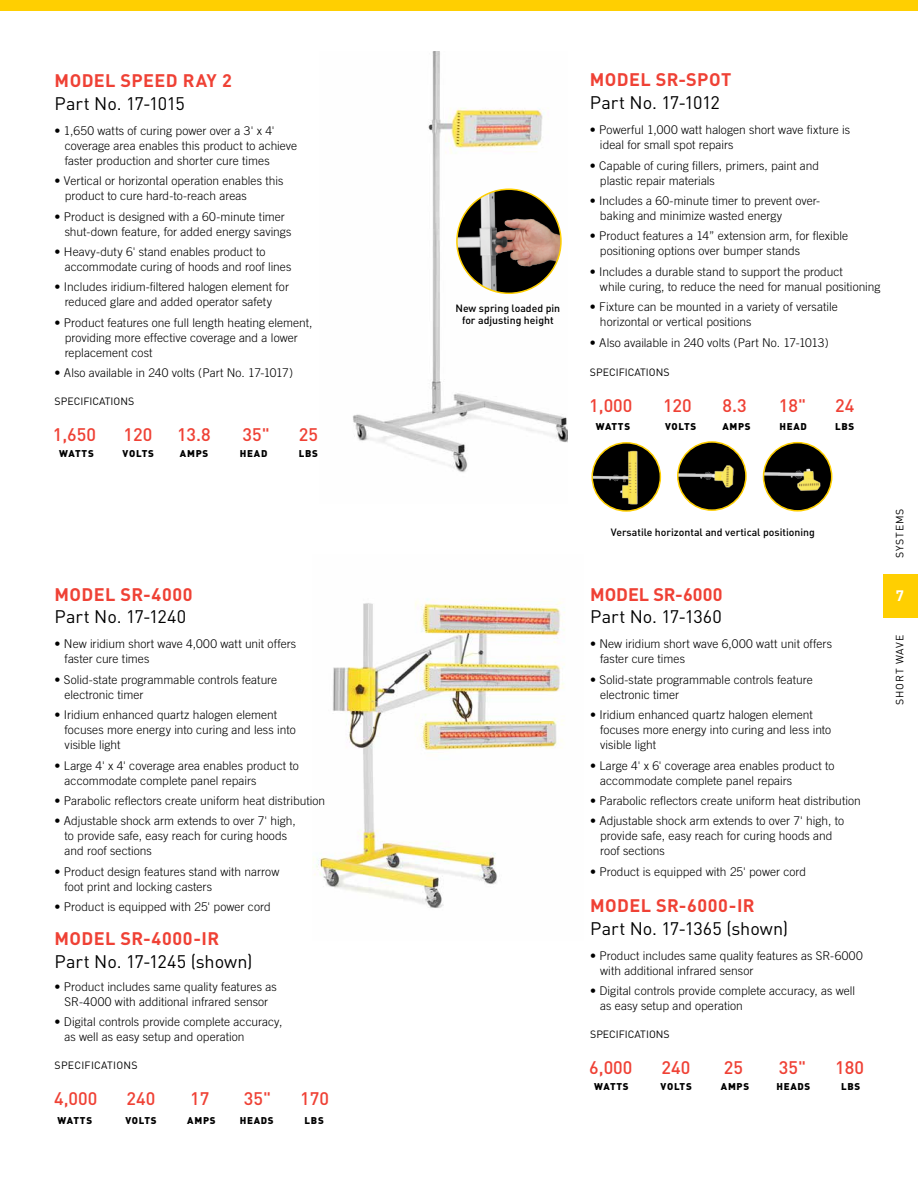
<style>
.page{position:relative;width:918px;height:1188px;background:#fff}
.page>*{position:absolute;margin:0;border:0;box-sizing:border-box;transform-origin:0 0}
.t1{font:18px "DIN";letter-spacing:-.005em;color:#000}
.t2{font:700 18px "DIN";letter-spacing:.02em;color:#ef4135}
.t3{font:500 18px "DIN";color:#ef4135}
.t4{font:700 18px "DIN";color:#ef4135}
.t5{font:700 15px "DIN";color:#fff}
.t6{font:300 12px/15px "Trade Gothic";color:#000}
.t7{font:500 10.5px/12.6px "DIN";color:#000;text-align:center}
.t8{font:10.5px "DIN";color:#000}
.t9{font:10.5px "DIN";letter-spacing:.075em;color:#000}
.t10{font:10.5px "DIN";letter-spacing:.025em;color:#000}
.t11{font:900 9.75px "DIN";letter-spacing:.075em;color:#000}
</style>
<div class="page">
<img style="left:312px;top:598px;width:253px;height:310px">
<img style="left:353px;top:52px;width:215px;height:420px">
<img style="left:457px;top:189px;width:104px;height:104px;border-radius:52px">
<div style="left:456px;top:189px;width:106px;height:105px;border:2px solid #ffcf01;border-radius:50%"></div>
<div style="left:0;top:0;width:918px;height:11px;background:#ffcf01"></div>
<div style="left:883px;top:575px;width:35px;height:43px;background:#ffcf01"></div>
<img style="left:592px;top:443px;width:68px;height:68px;border-radius:34px">
<div style="left:591px;top:442px;width:70px;height:70px;border:2px solid #ffcf01;border-radius:50%"></div>
<img style="left:678px;top:442px;width:68px;height:68px;border-radius:34px">
<div style="left:677px;top:441px;width:70px;height:70px;border:2px solid #ffcf01;border-radius:50%"></div>
<img style="left:764px;top:443px;width:68px;height:68px;border-radius:34px">
<div style="left:763px;top:442px;width:69px;height:70px;border:2px solid #ffcf01;border-radius:50%"></div>
<h1 class="t2" style="left:55px;top:69px;width:179px">MODEL SPEED RAY 2</h1>
<h1 class="t1" style="left:55px;top:92px;width:132px">Part No. 17-1015</h1>
<p class="t6" style="left:65px;top:123px;width:234px;text-indent:-10px">• 1,650 watts of curing power over a 3' x 4' coverage area enables this product to achieve faster production and shorter cure times</p>
<p class="t6" style="left:65px;top:173px;width:220px;text-indent:-10px">• Vertical or horizontal operation enables this product to cure hard-to-reach areas</p>
<p class="t6" style="left:65px;top:209px;width:228px;text-indent:-10px">• Product is designed with a 60-minute timer shut-down feature, for added energy savings</p>
<p class="t6" style="left:65px;top:244px;width:228px;text-indent:-10px">• Heavy-duty 6' stand enables product to accommodate curing of hoods and roof lines</p>
<p class="t6" style="left:55px;top:280px;width:236px;text-align:center">• Includes iridium-filtered halogen element for reduced glare and added operator safety</p>
<p class="t6" style="left:65px;top:315px;width:249px;text-indent:-10px">• Product features one full length heating element, providing more effective coverage and a lower replacement cost</p>
<p class="t6" style="left:55px;top:365px;width:240px">• Also available in 240 volts (Part No. 17-1017)</p>
<p class="t8" style="left:55px;top:394px;width:81px">SPECIFICATIONS</p>
<h1 class="t3" style="left:53px;top:423px;width:45px">1,650</h1>
<p class="t11" style="left:59px;top:447px;width:36px">WATTS</p>
<h1 class="t3" style="left:124px;top:423px;width:30px">120</h1>
<p class="t11" style="left:123px;top:447px;width:33px">VOLTS</p>
<h1 class="t3" style="left:177px;top:423px;width:35px">13.8</h1>
<p class="t11" style="left:180px;top:447px;width:30px">AMPS</p>
<h1 class="t3" style="left:243px;top:423px;width:29px">35"</h1>
<p class="t11" style="left:240px;top:447px;width:29px">HEAD</p>
<h1 class="t3" style="left:299px;top:423px;width:21px">25</h1>
<p class="t11" style="left:299px;top:447px;width:21px">LBS</p>
<h1 class="t2" style="left:55px;top:583px;width:140px">MODEL SR-4000</h1>
<h1 class="t1" style="left:55px;top:606px;width:133px">Part No. 17-1240</h1>
<p class="t6" style="left:65px;top:637px;width:233px;text-indent:-10px">• New iridium short wave 4,000 watt unit offers faster cure times</p>
<p class="t6" style="left:65px;top:672px;width:214px;text-indent:-10px">• Solid-state programmable controls feature electronic timer</p>
<p class="t6" style="left:65px;top:707px;width:233px;text-indent:-10px">• Iridium enhanced quartz halogen element focuses more energy into curing and less into visible light</p>
<p class="t6" style="left:65px;top:758px;width:236px;text-indent:-10px">• Large 4' x 4' coverage area enables product to accommodate complete panel repairs</p>
<p class="t6" style="left:55px;top:793px;width:272px">• Parabolic reflectors create uniform heat distribution</p>
<p class="t6" style="left:65px;top:814px;width:233px;text-indent:-10px">• Adjustable shock arm extends to over 7' high, to provide safe, easy reach for curing hoods and roof sections</p>
<p class="t6" style="left:65px;top:864px;width:216px;text-indent:-10px">• Product design features stand with narrow foot print and locking casters</p>
<p class="t6" style="left:55px;top:899px;width:218px">• Product is equipped with 25' power cord</p>
<h1 class="t2" style="left:55px;top:927px;width:166px">MODEL SR-4000-IR</h1>
<h1 class="t1" style="left:55px;top:950px;width:200px">Part No. 17-1245 (shown)</h1>
<p class="t6" style="left:55px;top:979px;width:224px;text-align:center">• Product includes same quality features as<br>SR-4000 with additional infrared sensor</p>
<p class="t6" style="left:65px;top:1015px;width:219px;text-indent:-10px">• Digital controls provide complete accuracy, as well as easy setup and operation</p>
<p class="t10" style="left:55px;top:1059px;width:84px">SPECIFICATIONS</p>
<h1 class="t3" style="left:54px;top:1087px;width:45px">4,000</h1>
<h1 class="t3" style="left:126px;top:1087px;width:30px">240</h1>
<h1 class="t3" style="left:190px;top:1087px;width:21px">17</h1>
<h1 class="t3" style="left:244px;top:1087px;width:29px">35"</h1>
<h1 class="t3" style="left:300px;top:1087px;width:30px">170</h1>
<p class="t11" style="left:58px;top:1114px;width:36px">WATTS</p>
<p class="t11" style="left:125px;top:1114px;width:33px">VOLTS</p>
<p class="t11" style="left:187px;top:1114px;width:30px">AMPS</p>
<p class="t11" style="left:240px;top:1114px;width:35px">HEADS</p>
<p class="t11" style="left:305px;top:1114px;width:21px">LBS</p>
<p class="t7" style="left:455px;top:301px;width:106px">New spring loaded pin for adjusting height</p>
<h1 class="t2" style="left:590px;top:68px;width:143px">MODEL SR-SPOT</h1>
<h1 class="t1" style="left:590px;top:91px;width:132px">Part No. 17-1012</h1>
<p class="t6" style="left:600px;top:122px;width:252px;text-indent:-10px">• Powerful 1,000 watt halogen short wave fixture is ideal for small spot repairs</p>
<p class="t6" style="left:600px;top:158px;width:221px;text-indent:-10px">• Capable of curing fillers, primers, paint and plastic repair materials</p>
<p class="t6" style="left:600px;top:193px;width:222px;text-indent:-10px">• Includes a 60-minute timer to prevent over&shy;baking and minimize wasted energy</p>
<p class="t6" style="left:600px;top:228px;width:250px;text-indent:-10px">• Product features a 14” extension arm, for flexible positioning options over bumper stands</p>
<p class="t6" style="left:600px;top:264px;width:282px;text-indent:-10px">• Includes a durable stand to support the product<br>while curing, to reduce the need for manual positioning</p>
<p class="t6" style="left:600px;top:299px;width:239px;text-indent:-10px">• Fixture can be mounted in a variety of versatile horizontal or vertical positions</p>
<p class="t6" style="left:590px;top:335px;width:240px">• Also available in 240 volts (Part No. 17-1013)</p>
<p class="t8" style="left:590px;top:365px;width:81px">SPECIFICATIONS</p>
<h1 class="t3" style="left:589px;top:394px;width:45px">1,000</h1>
<p class="t11" style="left:596px;top:420px;width:36px">WATTS</p>
<h1 class="t3" style="left:663px;top:394px;width:30px">120</h1>
<p class="t11" style="left:665px;top:420px;width:33px">VOLTS</p>
<h1 class="t3" style="left:722px;top:394px;width:26px">8.3</h1>
<p class="t11" style="left:722px;top:420px;width:30px">AMPS</p>
<h1 class="t3" style="left:779px;top:394px;width:29px">18"</h1>
<p class="t11" style="left:779px;top:420px;width:29px">HEAD</p>
<h1 class="t3" style="left:835px;top:394px;width:21px">24</h1>
<p class="t11" style="left:835px;top:420px;width:21px">LBS</p>
<p class="t7" style="left:611px;top:525px;width:205px">Versatile horizontal and vertical positioning</p>
<h1 class="t4" style="left:590px;top:582px;width:134px">MODEL SR-6000</h1>
<h1 class="t1" style="left:590px;top:605px;width:133px">Part No. 17-1360</h1>
<p class="t6" style="left:600px;top:636px;width:233px;text-indent:-10px">• New iridium short wave 6,000 watt unit offers faster cure times</p>
<p class="t6" style="left:600px;top:672px;width:214px;text-indent:-10px">• Solid-state programmable controls feature electronic timer</p>
<p class="t6" style="left:600px;top:707px;width:233px;text-indent:-10px">• Iridium enhanced quartz halogen element focuses more energy into curing and less into visible light</p>
<p class="t6" style="left:600px;top:758px;width:236px;text-indent:-10px">• Large 4' x 6' coverage area enables product to accommodate complete panel repairs</p>
<p class="t6" style="left:590px;top:793px;width:272px">• Parabolic reflectors create uniform heat distribution</p>
<p class="t6" style="left:600px;top:813px;width:245px;text-indent:-10px">• Adjustable shock arm extends to over 7' high, to provide safe, easy reach for curing hoods and roof sections</p>
<p class="t6" style="left:590px;top:864px;width:218px">• Product is equipped with 25' power cord</p>
<h1 class="t2" style="left:590px;top:894px;width:166px">MODEL SR-6000-IR</h1>
<h1 class="t1" style="left:590px;top:917px;width:200px">Part No. 17-1365 (shown)</h1>
<p class="t6" style="left:600px;top:948px;width:264px;text-indent:-10px">• Product includes same quality features as SR-6000 with additional infrared sensor</p>
<p class="t6" style="left:600px;top:983px;width:257px;text-indent:-10px">• Digital controls provide complete accuracy, as well as easy setup and operation</p>
<p class="t8" style="left:590px;top:1028px;width:81px">SPECIFICATIONS</p>
<h1 class="t3" style="left:589px;top:1056px;width:45px">6,000</h1>
<h1 class="t3" style="left:662px;top:1056px;width:30px">240</h1>
<h1 class="t3" style="left:724px;top:1056px;width:21px">25</h1>
<h1 class="t3" style="left:779px;top:1056px;width:29px">35"</h1>
<h1 class="t3" style="left:835px;top:1056px;width:30px">180</h1>
<p class="t11" style="left:594px;top:1080px;width:36px">WATTS</p>
<p class="t11" style="left:661px;top:1080px;width:33px">VOLTS</p>
<p class="t11" style="left:721px;top:1080px;width:30px">AMPS</p>
<p class="t11" style="left:776px;top:1080px;width:35px">HEADS</p>
<p class="t11" style="left:841px;top:1080px;width:21px">LBS</p>
<p class="t9" style="left:893px;top:558px;width:51px;rotate:-90deg">SYSTEMS</p>
<p class="t5" style="left:896px;top:586px;width:10px">7</p>
<p class="t9" style="left:893px;top:705px;width:71px;rotate:-90deg">SHORT WAVE</p>
</div>
